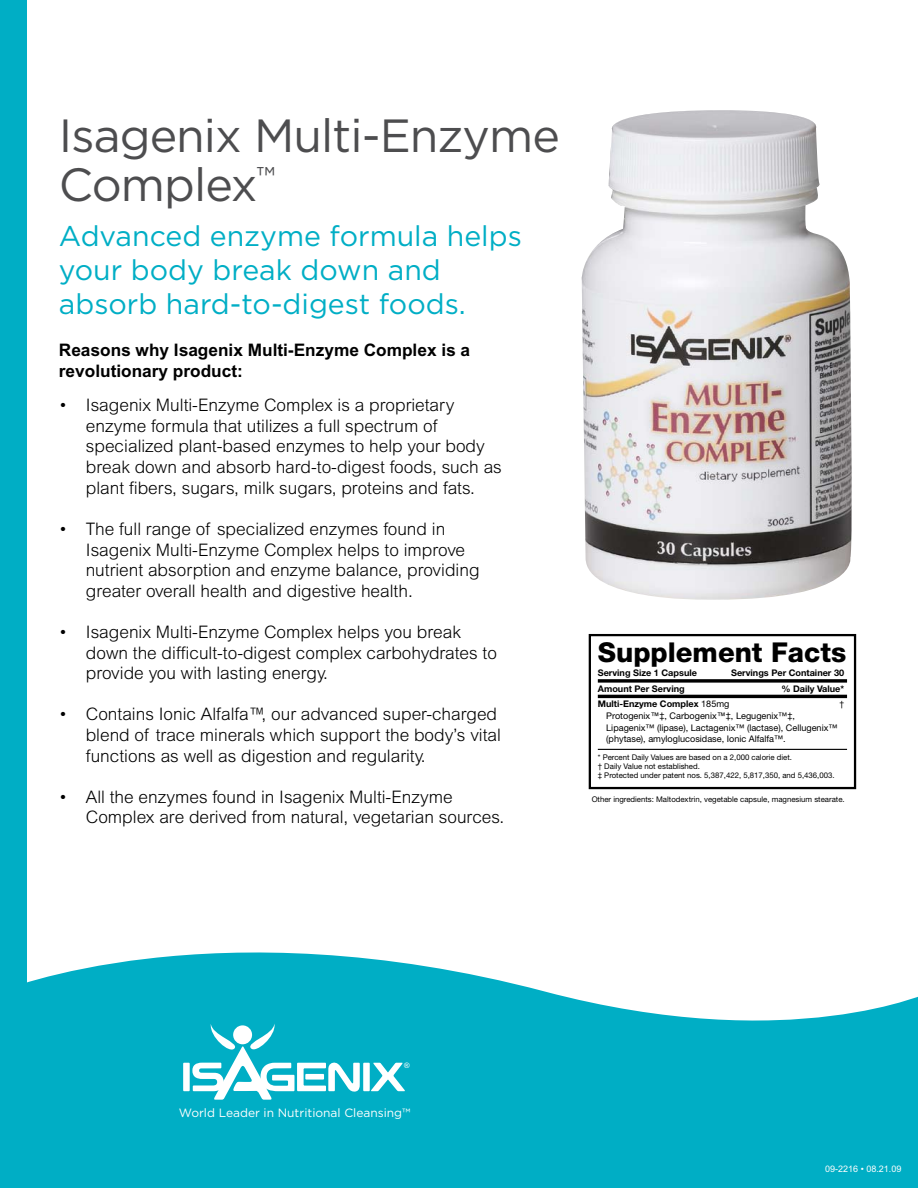
<style>
.page{position:relative;width:918px;height:1188px;background:#fff}
.page>*{position:absolute;margin:0;border:0;box-sizing:border-box;transform-origin:0 0}
.t1{font:46.5px/49.5px "Gotham";letter-spacing:-.02em;color:#4d4d4f}
.t2{font:28.5px/34.2px "Gotham";color:#00aec5}
.t3{font:800 27.45px "Helvetica Neue";color:#000}
.t4{font:300 17.25px/20.7px "Arial MT Std";color:#000}
.t5{font:700 17.25px/20.7px "Arial MT Std";color:#000}
.t6{font:12px "Gotham";color:#fff}
.t7{font:9.15px/11.7px "Helvetica Neue";color:#000}
.t8{font:700 9.15px "Helvetica Neue";color:#000}
.t9{font:9px "Arial MT Std";color:#fff}
.t10{font:8.55px "Helvetica Neue";color:#000}
.t11{font:7.8px/9.1px "Helvetica Neue";color:#000}
.t12{font:7.5px "Arial MT Std";color:#fff}
.s1{font-weight:400}
.s2{font-family:"Arial MT Std"}
</style>
<div class="page">
<div style="left:0;top:0;width:27px;height:1188px;background:#00aec5"></div>
<svg style="left:27px;top:952px;width:891px;height:236px;background:#24b9cd"></svg>
<div style="left:183px;top:1063px;width:7px;height:28px;background:#fff;border-radius:2px"></div>
<div style="left:363px;top:1063px;width:7px;height:28px;background:#fff;border-radius:2px"></div>
<svg style="left:371px;top:1063px;width:34px;height:28px"></svg>
<svg style="left:192px;top:1023px;width:168px;height:77px"></svg>
<img style="left:582px;top:110px;width:270px;height:490px">
<svg style="left:598px;top:679px;width:249px;height:4px"></svg>
<hr style="left:598px;top:695px;width:249px;height:3px;background:#000">
<hr style="left:598px;top:749px;width:249px;height:1px;background:#000">
<div style="left:589px;top:634px;width:267px;height:155px;border:2px solid #000"></div>
<h1 class="t1" style="left:59px;top:109px;width:503px">Isagenix Multi-Enzyme<br>Complex<sup>™</sup></h1>
<h2 class="t2" style="left:59px;top:218px;width:465px">Advanced enzyme formula helps your body break down and absorb hard-to-digest foods.</h2>
<p class="t5" style="left:59px;top:340px;width:413px">Reasons why Isagenix Multi-Enzyme Complex is a revolutionary product:</p>
<p class="t4" style="left:86px;top:395px;width:418px;text-indent:-27px">• Isagenix Multi-Enzyme Complex is a proprietary enzyme formula that utilizes a full spectrum of specialized plant-based enzymes to help your body break down and absorb hard-to-digest foods, such as plant fibers, sugars, milk sugars, proteins and fats.</p>
<p class="t4" style="left:86px;top:518px;width:395px;text-indent:-27px">• The full range of specialized enzymes found in Isagenix Multi-Enzyme Complex helps to improve nutrient absorption and enzyme balance, providing greater overall health and digestive health.</p>
<p class="t4" style="left:86px;top:621px;width:413px;text-indent:-27px">• Isagenix Multi-Enzyme Complex helps you break down the difficult-to-digest complex carbohydrates to provide you with lasting energy.</p>
<p class="t4" style="left:86px;top:704px;width:417px;text-indent:-27px">• Contains Ionic Alfalfa™, our advanced super-charged blend of trace minerals which support the body’s vital functions as well as digestion and regularity.</p>
<p class="t4" style="left:86px;top:786px;width:420px;text-indent:-27px">• All the enzymes found in Isagenix Multi-Enzyme<br>Complex are derived from natural, vegetarian sources.</p>
<h3 class="t3" style="left:598px;top:636px;width:250px">Supplement Facts</h3>
<p class="t8" style="left:598px;top:667px;width:101px">Serving Size 1 Capsule</p>
<p class="t8" style="left:731px;top:667px;width:115px">Servings Per Container 30</p>
<p class="t8" style="left:598px;top:683px;width:88px">Amount Per Serving</p>
<p class="t8" style="left:781px;top:683px;width:64px">% Daily Value*</p>
<p class="t8" style="left:598px;top:698px;width:133px">Multi-Enzyme Complex <span class="s1">185mg</span></p>
<p class="t10" style="left:839px;top:699px;width:6px">†</p>
<p class="t7" style="left:606px;top:710px;width:233px">Protogenix<span class="s2">™</span>‡, Carbogenix<span class="s2">™</span>‡, Legugenix™‡,<br>Lipagenix™ (lipase), Lactagenix™ (lactase), Cellugenix™ (phytase), amyloglucosidase, Ionic Alfalfa™.</p>
<p class="t11" style="left:598px;top:752px;width:238px">* Percent Daily Values are based on a 2,000 calorie diet.<br>† Daily Value not established.<br>‡ Protected under patent nos. 5,387,422, 5,817,350, and 5,436,003.</p>
<p class="t11" style="left:592px;top:795px;width:254px">Other ingredients: Maltodextrin, vegetable capsule, magnesium stearate.</p>
<p class="t12" style="left:404px;top:1061px;width:7px">®</p>
<p class="t6" style="left:179px;top:1105px;width:233px">World Leader in Nutritional Cleansing™</p>
<p class="t9" style="left:825px;top:1164px;width:78px">09-2216 • 08.21.09</p>
</div>
